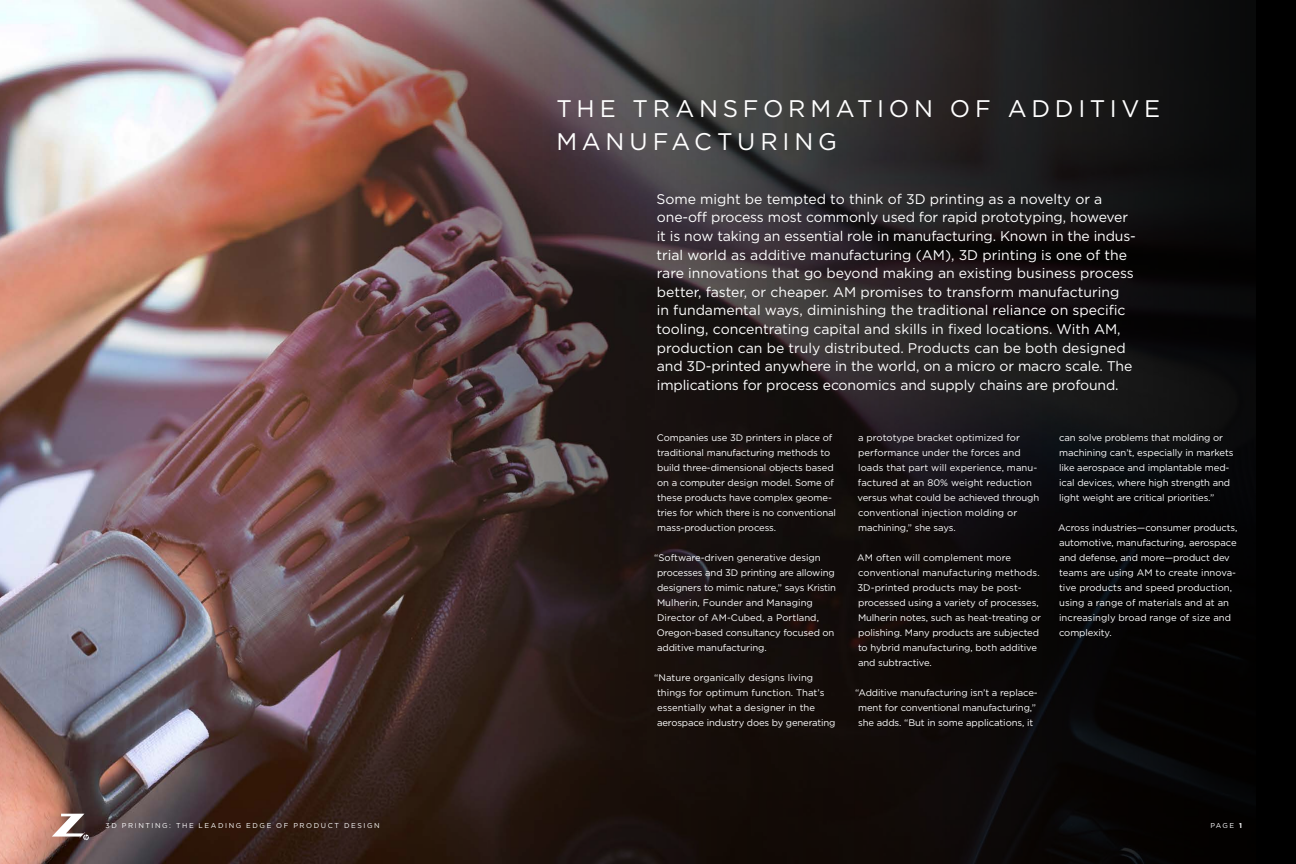
<style>
.page{position:relative;width:1296px;height:864px;background:#fff}
.page>*{position:absolute;margin:0;border:0;box-sizing:border-box;transform-origin:0 0}
.t1{font:24px/33px "Gotham";letter-spacing:.195em;color:#fff}
.t2{font:14px/18.6px "Gotham";color:#fff}
.t3{font:9.5px/15px "Gotham";letter-spacing:-.01em;color:#fff}
.t4{font:7px "Gotham";letter-spacing:.23em;color:#fff}
.s1{font-weight:700}
</style>
<div class="page">
<img style="left:0;top:0;width:1296px;height:864px">
<svg style="left:52px;top:814px;width:37px;height:26px"></svg>
<h1 class="t1" style="left:556px;top:91px;width:605px">THE TRANSFORMATION OF ADDITIVE<br>MANUFACTURING</h1>
<p class="t2" style="left:656px;top:189px;width:481px">Some might be tempted to think of 3D printing as a novelty or a one-off process most commonly used for rapid prototyping, however it is now taking an essential role in manufacturing. Known in the indus&shy;trial world as additive manufacturing (AM), 3D printing is one of the rare innovations that go beyond making an existing business process better, faster, or cheaper. AM promises to transform manufacturing<br>in fundamental ways, diminishing the traditional reliance on specific tooling, concentrating capital and skills in fixed locations. With AM, production can be truly distributed. Products can be both designed and 3D-printed anywhere in the world, on a micro or macro scale. The implications for process economics and supply chains are profound.</p>
<p class="t3" style="left:657px;top:430px;width:181px">Companies use 3D printers in place of traditional manufacturing methods to build three-dimensional objects based on a computer design model. Some of these products have complex geome&shy;tries for which there is no conventional mass-production process.</p>
<p class="t3" style="left:654px;top:550px;width:183px">“Software-driven generative design processes and 3D printing are allowing designers to mimic nature,” says Kristin Mulherin, Founder and Managing Director of AM-Cubed, a Portland, Oregon-based consultancy focused on additive manufacturing.</p>
<p class="t3" style="left:654px;top:670px;width:183px">“Nature organically designs living things for optimum function. That’s essentially what a designer in the aerospace industry does by generating</p>
<p class="t3" style="left:858px;top:430px;width:183px">a prototype bracket optimized for performance under the forces and loads that part will experience, manu&shy;factured at an 80% weight reduction versus what could be achieved through conventional injection molding or machining,” she says.</p>
<p class="t3" style="left:857px;top:550px;width:185px">AM often will complement more conventional manufacturing methods.<br>3D-printed products may be post&shy;processed using a variety of processes, Mulherin notes, such as heat-treating or polishing. Many products are subjected to hybrid manufacturing, both additive and subtractive.</p>
<p class="t3" style="left:855px;top:685px;width:184px;text-align:center">“Additive manufacturing isn’t a replace&shy;ment for conventional manufacturing,” she adds. “But in some applications, it</p>
<p class="t3" style="left:1059px;top:430px;width:176px">can solve problems that molding or machining can’t, especially in markets like aerospace and implantable med&shy;ical devices, where high strength and light weight are critical priorities.”</p>
<p class="t3" style="left:1058px;top:520px;width:181px">Across industries—consumer products, automotive, manufacturing, aerospace and defense, and more—product dev teams are using AM to create innova&shy;tive products and speed production, using a range of materials and at an increasingly broad range of size and complexity.</p>
<p class="t4" style="left:106px;top:821px;width:276px">3D PRINTING: THE LEADING EDGE OF PRODUCT DESIGN</p>
<p class="t4" style="left:1210px;top:821px;width:33px">PAGE <span class="s1">1</span></p>
</div>
